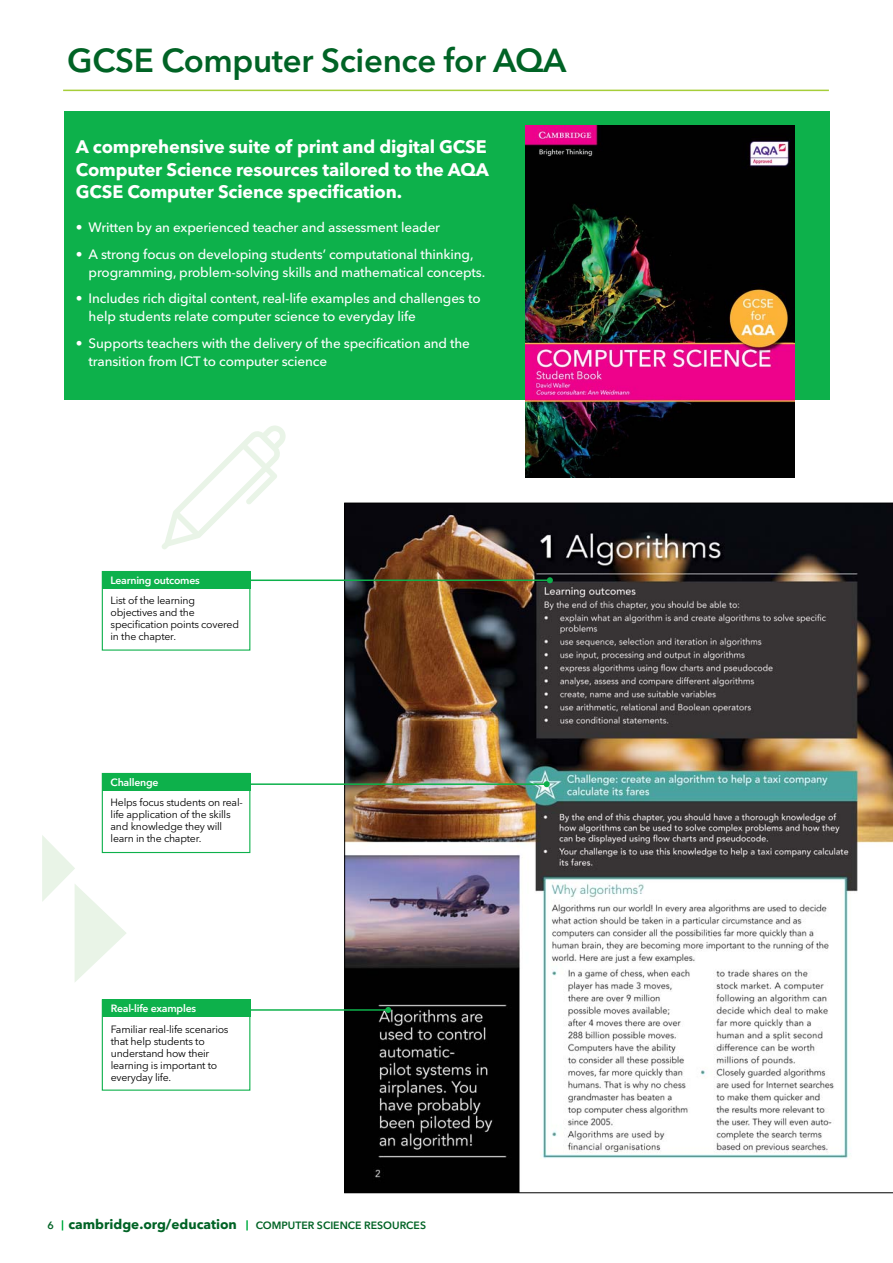
<style>
.page{position:relative;width:893px;height:1263px;background:#fff}
.page>*{position:absolute;margin:0;border:0;box-sizing:border-box;transform-origin:0 0}
.t1{font:600 33px "Avenir Next LT Pro";letter-spacing:-.01em;color:#006325}
.t2{font:700 18px/22.5px "Avenir Next LT Pro";letter-spacing:-.01em;color:#fff}
.t3{font:500 13.5px/18px "Avenir Next LT Pro";letter-spacing:-.01em;color:#fff}
.t4{font:700 13.5px "Avenir Next LT Pro";color:#006325}
.t5{font:10.5px/12px "Avenir Next LT Pro";letter-spacing:-.02em;color:#000}
.t6{font:600 10.5px "Avenir Next LT Pro";letter-spacing:-.02em;color:#fff}
.t7{font:600 10.5px "Avenir Next LT Pro";color:#006325}
.s1{font-weight:600;font-size:10.5px}
</style>
<div class="page">
<svg style="left:246px;top:1220px;width:2px;height:11px"></svg>
<div style="left:64px;top:112px;width:765px;height:288px;background:#0db14b"></div>
<hr style="left:63px;top:90px;width:765px;height:1px;background:#a6ce39">
<img style="left:525px;top:126px;width:269px;height:351px">
<img style="left:344px;top:503px;width:548px;height:690px">
<div style="left:102px;top:571px;width:148px;height:18px;background:#0db14b"></div>
<div style="left:102px;top:999px;width:148px;height:92px;border:1px solid #0db14b"></div>
<div style="left:102px;top:1000px;width:148px;height:17px;background:#0db14b"></div>
<hr style="left:246px;top:1009px;width:142px;height:2px;background:#0db14b">
<svg style="left:385px;top:1007px;width:6px;height:6px"></svg>
<hr style="left:245px;top:783px;width:301px;height:2px;background:#0db14b">
<svg style="left:543px;top:781px;width:6px;height:6px"></svg>
<hr style="left:250px;top:580px;width:300px;height:1px;background:#0db14b">
<svg style="left:547px;top:577px;width:6px;height:6px"></svg>
<div style="left:102px;top:773px;width:148px;height:80px;border:1px solid #0db14b"></div>
<div style="left:102px;top:773px;width:148px;height:18px;background:#0db14b"></div>
<svg style="left:162px;top:426px;width:123px;height:123px"></svg>
<svg style="left:42px;top:835px;width:85px;height:147px"></svg>
<h1 class="t1" style="left:67px;top:47px;width:501px">GCSE Computer Science for AQA</h1>
<h2 class="t2" style="left:76px;top:136px;width:414px">A comprehensive suite of print and digital GCSE<br>Computer Science resources tailored to the AQA<br>GCSE Computer Science specification.</h2>
<p class="t3" style="left:76px;top:220px;width:366px">• Written by an experienced teacher and assessment leader</p>
<p class="t3" style="left:89px;top:247px;width:398px;text-indent:-13px">• A strong focus on developing students’ computational thinking, programming, problem-solving skills and mathematical concepts.</p>
<p class="t3" style="left:89px;top:291px;width:393px;text-indent:-13px">• Includes rich digital content, real-life examples and challenges to help students relate computer science to everyday life</p>
<p class="t3" style="left:89px;top:336px;width:383px;text-indent:-13px">• Supports teachers with the delivery of the specification and the transition from ICT to computer science</p>
<p class="t6" style="left:111px;top:576px;width:91px">Learning outcomes</p>
<p class="t5" style="left:111px;top:596px;width:130px">List of the learning objectives and the specification points covered in the chapter.</p>
<p class="t6" style="left:111px;top:778px;width:49px">Challenge</p>
<p class="t5" style="left:111px;top:798px;width:134px">Helps focus students on real&shy;life application of the skills and knowledge they will learn in the chapter.</p>
<p class="t6" style="left:111px;top:1004px;width:87px">Real-life examples</p>
<p class="t5" style="left:111px;top:1024px;width:119px">Familiar real-life scenarios that help students to understand how their learning is important to everyday life.</p>
<p class="t4" style="left:47px;top:1218px;width:191px"><span class="s1">6</span> cambridge.org/education</p>
<p class="t7" style="left:256px;top:1221px;width:172px">COMPUTER SCIENCE RESOURCES</p>
</div>
